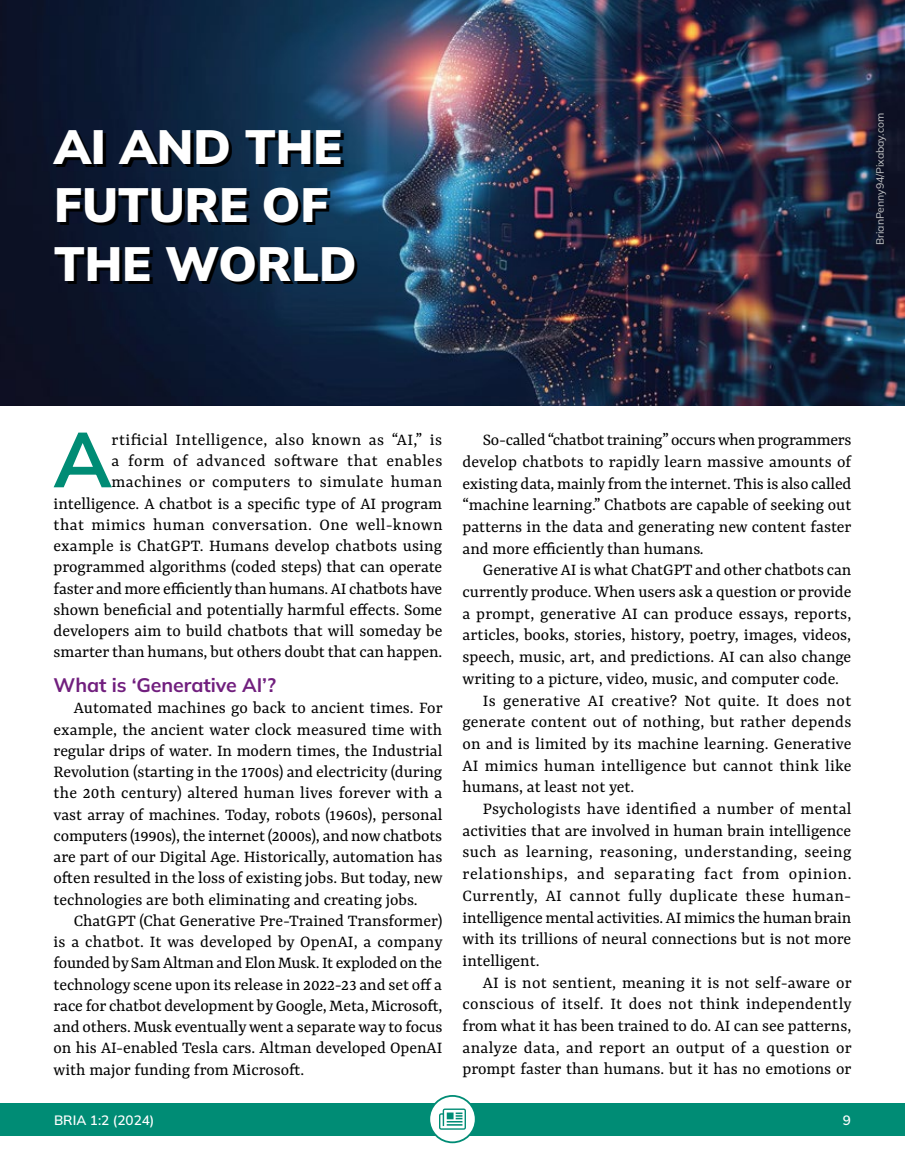
<style>
.page{position:relative;width:905px;height:1175px;background:#fff}
.page>*{position:absolute;margin:0;border:0;box-sizing:border-box;transform-origin:0 0}
.t1{font:700 77.55px "Mulish";color:#008c75}
.t2{font:900 48px/58.5px "Mulish";color:#fff}
.t3{font:700 19.5px "Mulish";letter-spacing:-.005em;color:#711f7e}
.t4{font:18px/21.3px "Yrsa";letter-spacing:-.005em;color:#000;text-align:justify}
.t5{font:18px "Yrsa";letter-spacing:.015em;color:#000}
.t6{font:18px "Yrsa";letter-spacing:.02em;color:#000}
.t7{font:18px "Yrsa";letter-spacing:.035em;color:#000}
.t8{font:600 13.5px "Mulish";color:#fff}
.t9{font:10.5px "Mulish";letter-spacing:-.005em;color:#c2c4c6}
.s1{font-style:italic}
</style>
<div class="page">
<div style="left:0;top:1102px;width:904px;height:33px;background:#008c75"></div>
<hr style="left:0;top:1102px;width:1px;height:33px;background:#e11e26">
<img style="left:0;top:0;width:904px;height:405px">
<div style="left:429px;top:1095px;width:46px;height:47px;background:#fff;border-radius:50%"></div>
<div style="left:428px;top:1095px;width:48px;height:48px;border:2px solid #008c75;border-radius:50%"></div>
<svg style="left:439px;top:1108px;width:27px;height:21px"></svg>
<h2 class="t2" style="left:54px;top:116px;width:304px">AI AND THE<br>FUTURE OF<br>THE WORLD</h2>
<p class="t9" style="left:872px;top:245px;width:133px;rotate:-90deg">BrianPenny94/Pixabay.com</p>
<h1 class="t1" style="left:54px;top:407px;width:60px">A</h1>
<p class="t4" style="left:54px;top:428px;width:390px;text-align:right">rtificial Intelligence, also known as “AI,” is<br>a form of advanced software that enables machines or computers to simulate human intelligence. A chatbot is a specific type of AI program that mimics human conversation. One well-known example is ChatGPT. Humans develop chatbots using programmed algorithms (coded steps) that can operate faster and more efficiently than humans. AI chatbots have shown beneficial and potentially harmful effects. Some developers aim to build chatbots that will someday be smarter than humans, but others doubt that can happen.</p>
<p class="t3" style="left:54px;top:672px;width:224px">What is ‘Generative AI’?</p>
<p class="t4" style="left:54px;top:696px;width:390px;text-indent:20px">Automated machines go back to ancient times. For example, the ancient water clock measured time with regular drips of water. In modern times, the Industrial Revolution (starting in the 1700s) and electricity (during the 20th century) altered human lives forever with a vast array of machines. Today, robots (1960s), personal computers (1990s), the internet (2000s), and now chatbots are part of our Digital Age. Historically, automation has often resulted in the loss of existing jobs. But today, new technologies are both eliminating and creating jobs.</p>
<p class="t4" style="left:54px;top:908px;width:390px;text-indent:20px">ChatGPT (Chat Generative Pre-Trained Transformer) is a chatbot. It was developed by OpenAI, a company founded by Sam Altman and Elon Musk. It exploded on the technology scene upon its release in 2022-23 and set off a race for chatbot development by Google, Meta, Microsoft, and others. Musk eventually went a separate way to focus on his AI-enabled Tesla cars. Altman developed OpenAI with major funding from Microsoft.</p>
<p class="t4" style="left:462px;top:428px;width:390px;line-height:21.8px;text-indent:20px">So-called “chatbot training” occurs when programmers develop chatbots to rapidly learn massive amounts of existing data, mainly from the internet. This is also called “machine learning.” Chatbots are capable of seeking out patterns in the data and generating new content faster and more efficiently than humans<span class="s1">.</span></p>
<p class="t4" style="left:483px;top:558px;width:370px">Generative AI is what ChatGPT and other chatbots can</p>
<p class="t4" style="left:462px;top:580px;width:390px">currently produce. When users ask a question or provide</p>
<p class="t4" style="left:462px;top:601px;width:390px">a prompt, generative AI can produce essays, reports,</p>
<p class="t4" style="left:462px;top:623px;width:390px">articles, books, stories, history, poetry, images, videos,</p>
<p class="t4" style="left:462px;top:645px;width:390px">speech, music, art, and predictions. AI can also change</p>
<p class="t4" style="left:462px;top:666px;width:378px">writing to a picture, video, music, and computer code.</p>
<p class="t6" style="left:483px;top:689px;width:370px">Is generative AI creative? Not quite. It does not</p>
<p class="t4" style="left:462px;top:710px;width:390px">generate content out of nothing, but rather depends</p>
<p class="t4" style="left:462px;top:732px;width:390px">on and is limited by its machine learning. Generative</p>
<p class="t5" style="left:462px;top:754px;width:390px">AI mimics human intelligence but cannot think like</p>
<p class="t4" style="left:462px;top:775px;width:173px">humans, at least not yet.</p>
<p class="t5" style="left:483px;top:797px;width:370px">Psychologists have identified a number of mental</p>
<p class="t4" style="left:462px;top:818px;width:390px">activities that are involved in human brain intelligence</p>
<p class="t6" style="left:462px;top:840px;width:390px">such as learning, reasoning, understanding, seeing</p>
<p class="t7" style="left:462px;top:862px;width:390px">relationships, and separating fact from opinion.</p>
<p class="t6" style="left:462px;top:884px;width:390px">Currently, AI cannot fully duplicate these human-</p>
<p class="t4" style="left:462px;top:905px;width:390px">intelligence mental activities. AI mimics the human brain</p>
<p class="t4" style="left:462px;top:927px;width:390px">with its trillions of neural connections but is not more</p>
<p class="t4" style="left:462px;top:948px;width:78px">intelligent.</p>
<p class="t4" style="left:483px;top:970px;width:370px">AI is not sentient, meaning it is not self-aware or</p>
<p class="t5" style="left:462px;top:992px;width:390px">conscious of itself. It does not think independently</p>
<p class="t4" style="left:462px;top:1014px;width:390px">from what it has been trained to do. AI can see patterns,</p>
<p class="t5" style="left:462px;top:1036px;width:390px">analyze data, and report an output of a question or</p>
<p class="t4" style="left:462px;top:1057px;width:390px">prompt faster than humans. but it has no emotions or</p>
<p class="t8" style="left:54px;top:1110px;width:102px">BRIA 1:2 (2024)</p>
<p class="t8" style="left:842px;top:1110px;width:10px">9</p>
</div>
